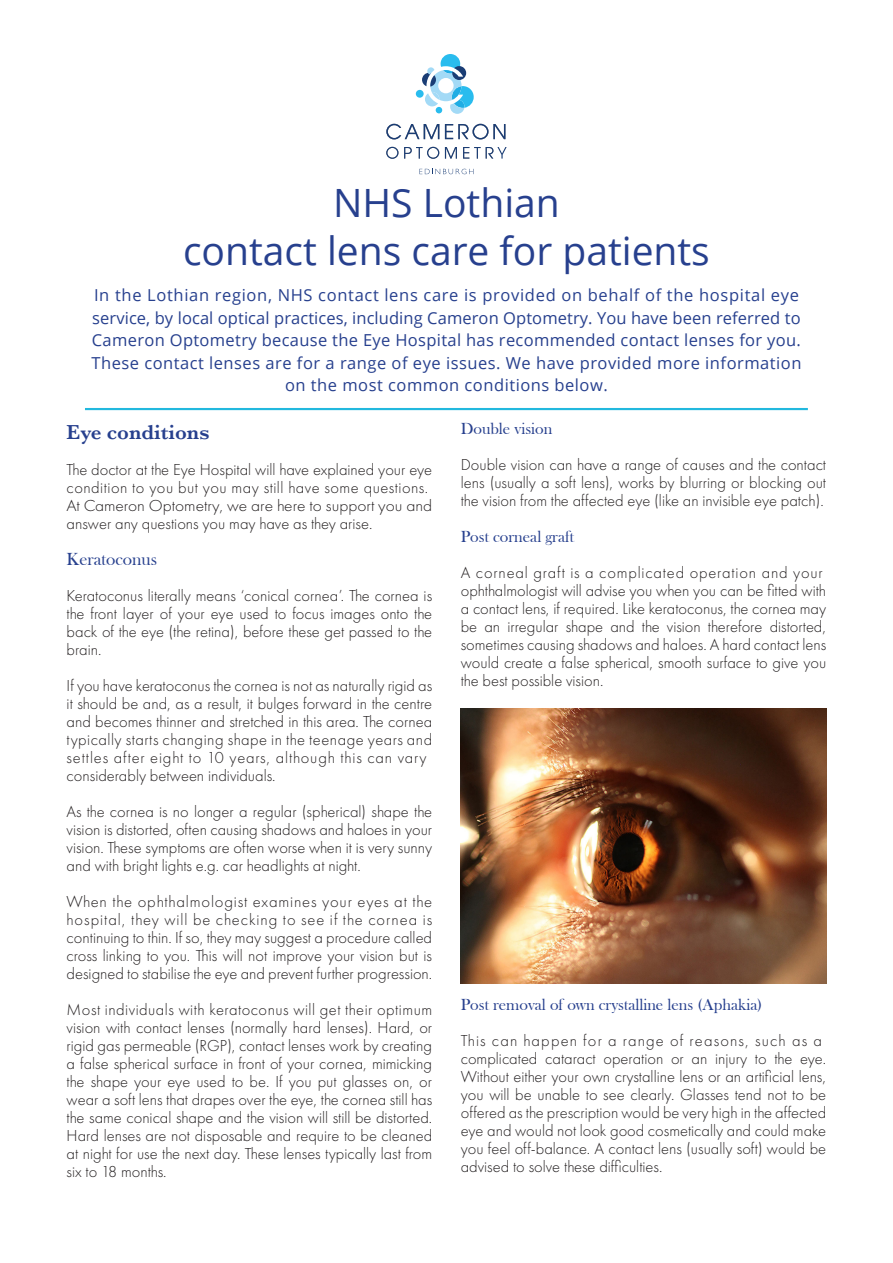
<style>
.page{position:relative;width:893px;height:1263px;background:#fff}
.page>*{position:absolute;margin:0;border:0;box-sizing:border-box;transform-origin:0 0}
.t1{font:39px "Open Sans";color:#27408e}
.t2{font:600 21px "Baskerville";color:#27408e}
.t3{font:18px "Bask Old Face";color:#27408e}
.t4{font:300 16.5px/18px "Futura PT";color:#231f20;text-align:justify}
.t5{font:16.5px "Open Sans";letter-spacing:.03em;color:#27408e}
.t6{font:300 16.5px "Futura PT";letter-spacing:.05em;color:#231f20}
.t7{font:16.5px "Open Sans";letter-spacing:.005em;color:#27408e}
.t8{font:16.5px "Bask Old Face";color:#27408e}
.t9{font:300 16.5px "Futura PT";letter-spacing:.03em;color:#231f20}
.t10{font:300 16.5px "Futura PT";letter-spacing:.06em;color:#231f20}
.t11{font:300 16.5px "Futura PT";color:#231f20;scale:1.06 1}
.t12{font:300 16.5px "Futura PT";letter-spacing:.07em;color:#231f20}
</style>
<div class="page">
<hr style="left:85px;top:408px;width:723px;height:2px;background:#22b8de">
<svg style="left:386px;top:124px;width:53px;height:15px"></svg>
<svg style="left:445px;top:124px;width:60px;height:15px"></svg>
<svg style="left:386px;top:147px;width:53px;height:12px"></svg>
<svg style="left:445px;top:147px;width:12px;height:12px"></svg>
<svg style="left:463px;top:147px;width:44px;height:12px"></svg>
<svg style="left:419px;top:169px;width:54px;height:5px"></svg>
<div style="left:416px;top:90px;width:8px;height:8px;background:#29bcee;border-radius:50%"></div>
<svg style="left:422px;top:54px;width:52px;height:60px"></svg>
<img style="left:461px;top:708px;width:365px;height:276px">
<p class="t1" style="left:333px;top:176px;width:228px">NHS Lothian</p>
<p class="t1" style="left:183px;top:224px;width:528px">contact lens care for patients</p>
<p class="t5" style="left:94px;top:284px;width:706px">In the Lothian region, NHS contact lens care is provided on behalf of the hospital eye</p>
<p class="t7" style="left:92px;top:306px;width:710px">service, by local optical practices, including Cameron Optometry. You have been referred to</p>
<p class="t5" style="left:92px;top:329px;width:711px">Cameron Optometry because the Eye Hospital has recommended contact lenses for you.</p>
<p class="t5" style="left:91px;top:351px;width:711px">These contact lenses are for a range of eye issues. We have provided more information</p>
<p class="t5" style="left:285px;top:374px;width:324px">on the most common conditions below.</p>
<p class="t2" style="left:67px;top:417px;width:144px">Eye conditions</p>
<p class="t4" style="left:67px;top:460px;width:367px">The doctor at the Eye Hospital will have explained your eye condition to you but you may still have some questions.</p>
<p class="t11" style="left:67px;top:496px;width:346px">At Cameron Optometry, we are here to support you and</p>
<p class="t4" style="left:67px;top:514px;width:307px">answer any questions you may have as they arise.</p>
<p class="t3" style="left:67px;top:549px;width:92px">Keratoconus</p>
<p class="t4" style="left:67px;top:586px;width:367px">Keratoconus literally means ‘conical cornea’. The cornea is the front layer of your eye used to focus images onto the back of the eye (the retina), before these get passed to the brain.</p>
<p class="t4" style="left:67px;top:676px;width:367px">If you have keratoconus the cornea is not as naturally rigid as it should be and, as a result, it bulges forward in the centre and becomes thinner and stretched in this area. The cornea typically starts changing shape in the teenage years and</p>
<p class="t6" style="left:67px;top:748px;width:361px">settles after eight to 10 years, although this can vary</p>
<p class="t4" style="left:67px;top:766px;width:210px">considerably between individuals.</p>
<p class="t4" style="left:67px;top:802px;width:367px">As the cornea is no longer a regular (spherical) shape the vision is distorted, often causing shadows and haloes in your vision. These symptoms are often worse when it is very sunny and with bright lights e.g. car headlights at night.</p>
<p class="t6" style="left:67px;top:892px;width:367px">When the ophthalmologist examines your eyes at the</p>
<p class="t10" style="left:67px;top:910px;width:367px">hospital, they will be checking to see if the cornea is</p>
<p class="t4" style="left:67px;top:928px;width:367px">continuing to thin. If so, they may suggest a procedure called cross linking to you. This will not improve your vision but is designed to stabilise the eye and prevent further progression.</p>
<p class="t9" style="left:67px;top:1000px;width:367px">Most individuals with keratoconus will get their optimum</p>
<p class="t4" style="left:67px;top:1018px;width:367px">vision with contact lenses (normally hard lenses). Hard, or rigid gas permeable (RGP), contact lenses work by creating a false spherical surface in front of your cornea, mimicking the shape your eye used to be. If you put glasses on, or wear a soft lens that drapes over the eye, the cornea still has the same conical shape and the vision will still be distorted.<br>Hard lenses are not disposable and require to be cleaned at night for use the next day. These lenses typically last from six to 18 months.</p>
<p class="t8" style="left:461px;top:420px;width:93px">Double vision</p>
<p class="t4" style="left:461px;top:456px;width:367px">Double vision can have a range of causes and the contact lens (usually a soft lens), works by blurring or blocking out the vision from the affected eye (like an invisible eye patch).</p>
<p class="t8" style="left:461px;top:528px;width:115px">Post corneal graft</p>
<p class="t6" style="left:461px;top:563px;width:363px">A corneal graft is a complicated operation and your</p>
<p class="t4" style="left:461px;top:582px;width:367px">ophthalmologist will advise you when you can be fitted with a contact lens, if required. Like keratoconus, the cornea may</p>
<p class="t4" style="left:461px;top:618px;width:367px">be an irregular shape and the vision therefore distorted, sometimes causing shadows and haloes. A hard contact lens would create a false spherical, smooth surface to give you the best possible vision.</p>
<p class="t8" style="left:461px;top:996px;width:303px">Post removal of own crystalline lens (Aphakia)</p>
<p class="t12" style="left:461px;top:1031px;width:363px">This can happen for a range of reasons, such as a</p>
<p class="t4" style="left:461px;top:1050px;width:367px">complicated cataract operation or an injury to the eye.<br>Without either your own crystalline lens or an artificial lens, you will be unable to see clearly. Glasses tend not to be offered as the prescription would be very high in the affected eye and would not look good cosmetically and could make you feel off-balance. A contact lens (usually soft) would be advised to solve these difficulties.</p>
</div>
